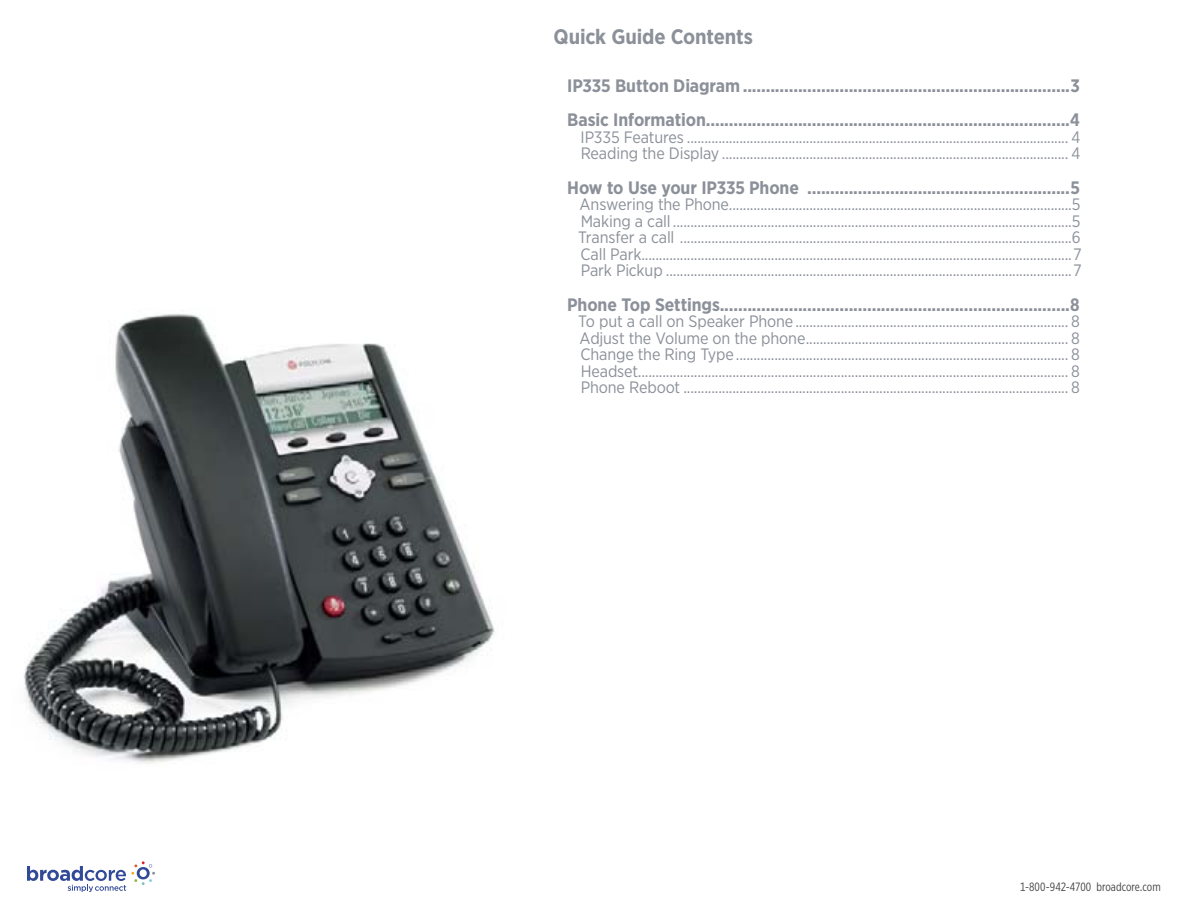
<style>
.page{position:relative;width:1188px;height:918px;background:#fff}
.page>*{position:absolute;margin:0;border:0;box-sizing:border-box;transform-origin:0 0}
.t1{font:700 21px "Gotham Narrow";letter-spacing:-.01em;color:#8b9099}
.t2{font:700 18px/34.5px "Gotham Narrow";letter-spacing:-.005em;color:#8b9099}
.t3{font:16.5px/16.5px "Gotham Narrow";letter-spacing:-.01em;color:#8b9099;text-align:justify}
.t4{font:12px "Gotham X Narrow";color:#454545}
</style>
<div class="page">
<img style="left:24px;top:314px;width:471px;height:450px">
<svg style="left:27px;top:861px;width:128px;height:31px"></svg>
<p class="t1" style="left:553px;top:23px;width:201px">Quick Guide Contents</p>
<p class="t2" style="left:567px;top:68px;width:514px">IP335 Button Diagram.......................................................................3<br>Basic Information...............................................................................4</p>
<p class="t3" style="left:581px;top:128px;width:501px">IP335 Features ............................................................................................................. 4<br>Reading the Display ................................................................................................... 4</p>
<p class="t2" style="left:567px;top:170px;width:514px">How to Use your IP335 Phone .........................................................5</p>
<p class="t3" style="left:578px;top:196px;width:505px">Answering the Phone..................................................................................................5<br>Making a call ..................................................................................................................5<br>Transfer a call ................................................................................................................6<br>Call Park...........................................................................................................................7<br>Park Pickup ....................................................................................................................7</p>
<p class="t2" style="left:567px;top:287px;width:514px">Phone Top Settings............................................................................8</p>
<p class="t3" style="left:578px;top:313px;width:503px">To put a call on Speaker Phone.............................................................................. 8<br>Adjust the Volume on the phone........................................................................... 8<br>Change the Ring Type............................................................................................... 8<br>Headset........................................................................................................................... 8<br>Phone Reboot .............................................................................................................. 8</p>
<p class="t4" style="left:1020px;top:879px;width:142px">1-800-942-4700 broadcore.com</p>
</div>
